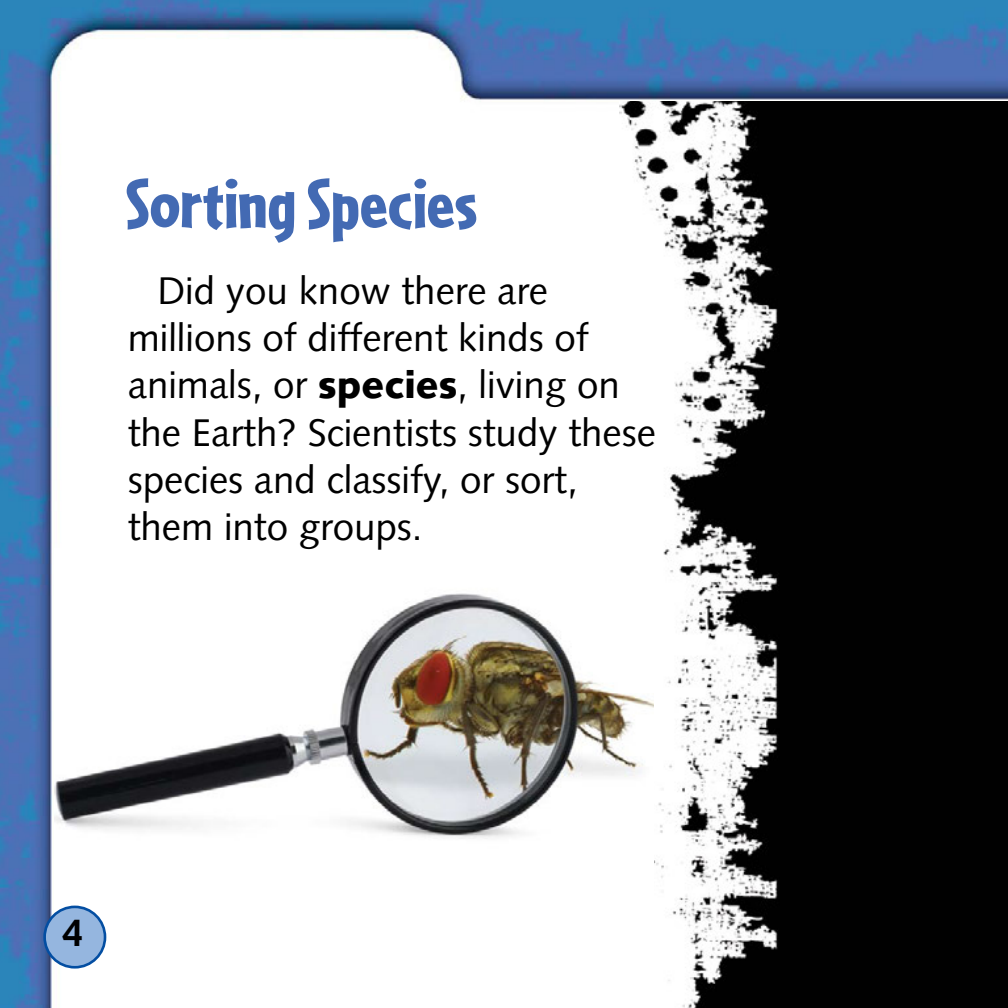
<style>
.page{position:relative;width:1008px;height:1008px;background:#fff}
.page>*{position:absolute;margin:0;border:0;box-sizing:border-box;transform-origin:0 0}
.t1{font:900 73.5px "Cafeteria";color:#436ab3}
.t2{font:38.5px/47.2px "Syntax";color:#000}
.t3{font:700 38.5px "Syntax";color:#000}
.s1{font-weight:900}
</style>
<div class="page">
<img style="left:0;top:0;width:1008px;height:1008px">
<img style="left:620px;top:101px;width:388px;height:907px">
<img style="left:55px;top:548px;width:598px;height:403px">
<div style="left:45px;top:907px;width:60px;height:60px;background:#95b6df;border-radius:50%"></div>
<div style="left:43px;top:906px;width:63px;height:63px;border:3px solid #034ea2;border-radius:50%"></div>
<p class="t1" style="left:126px;top:161px;width:353px">Sorting Species</p>
<p class="t2" style="left:128px;top:267px;width:530px;text-indent:30px">Did you know there are millions of different kinds of animals, or <span class="s1">species</span>, living on the Earth? Scientists study these species and classify, or sort, them into groups.</p>
<p class="t3" style="left:62px;top:911px;width:23px">4</p>
</div>
